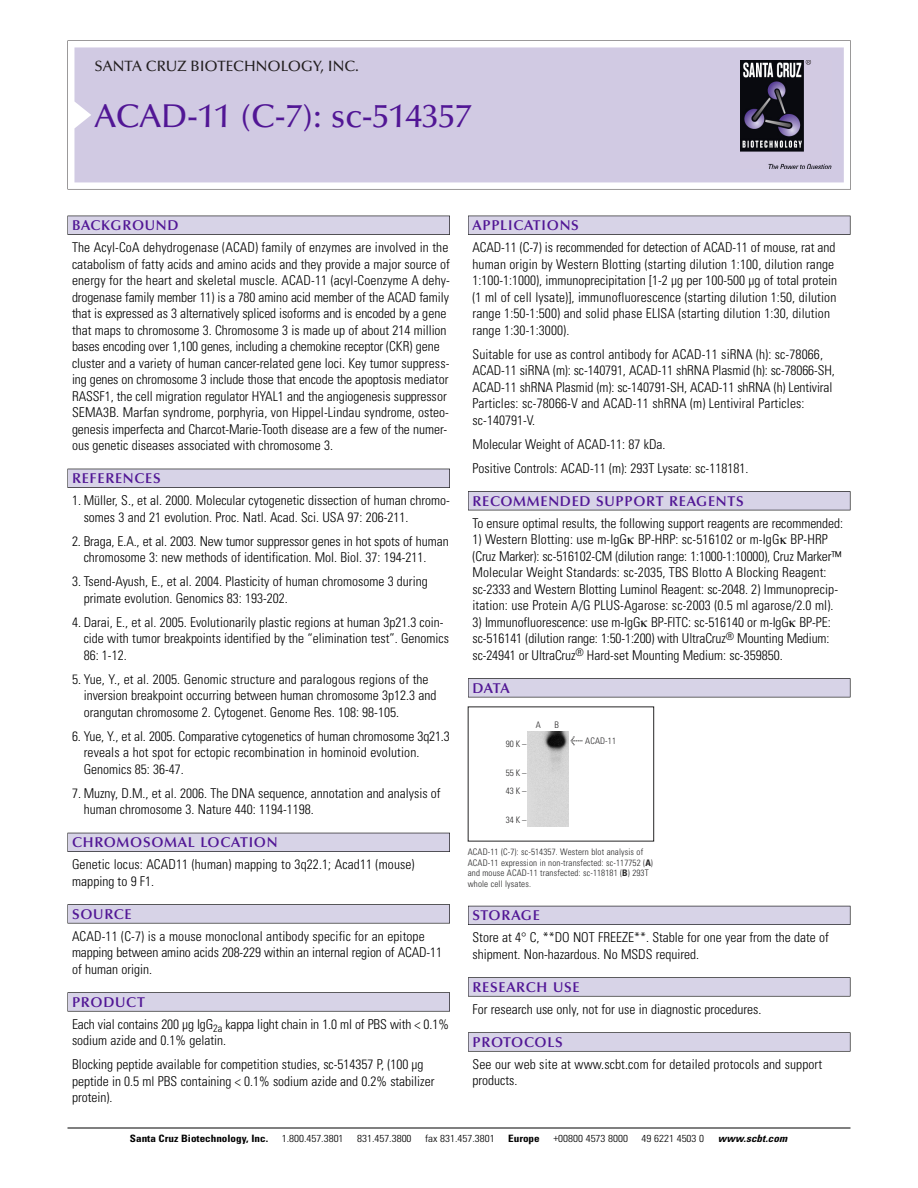
<style>
.page{position:relative;width:918px;height:1188px;background:#fff}
.page>*{position:absolute;margin:0;border:0;box-sizing:border-box;transform-origin:0 0}
.t1{font:500 33px "Optima";color:#511695}
.t2{font:500 15px "Optima";color:#231f20}
.t3{font:600 14.25px "Optima";letter-spacing:.05em;color:#511695}
.t4{font:300 condensed 13.5px/16.5px "Univers";color:#000}
.t5{font:300 condensed 10.2px "Univers";color:#000;scale:1.1 1}
.t6{font:700 condensed 10.2px "Univers";color:#000;scale:1.1 1}
.t7{font:italic 700 condensed 10.2px "Univers";letter-spacing:.005em;color:#000;scale:1.1 1}
.t8{font:9px/10.5px "Univers Condensed Light+NKJSEL";letter-spacing:.015em;color:#272627}
.s1{font-family:"Meta Plus Book Roman+KPFYQM";font-size:10.5px}
.s2{font-family:"Univers Condensed Bold+RERQXD"}
</style>
<div class="page">
<svg style="left:68px;top:40px;width:783px;height:149px"></svg>
<div style="left:74px;top:47px;width:770px;height:135px;background:#d1cae3"></div>
<img style="left:741px;top:60px;width:90px;height:108px">
<div style="left:68px;top:216px;width:382px;height:19px;background:#525155"></div>
<div style="left:68px;top:216px;width:381px;height:18px;background:#d7d3e7"></div>
<div style="left:68px;top:469px;width:382px;height:19px;background:#515055"></div>
<div style="left:68px;top:469px;width:381px;height:18px;background:#d7d3e7"></div>
<div style="left:68px;top:833px;width:382px;height:19px;background:#525158"></div>
<div style="left:68px;top:833px;width:381px;height:18px;background:#d7d3e7"></div>
<div style="left:68px;top:904px;width:382px;height:19px;background:#575759"></div>
<div style="left:68px;top:905px;width:381px;height:18px;background:#d7d3e7"></div>
<svg style="left:68px;top:992px;width:382px;height:20px"></svg>
<div style="left:68px;top:993px;width:381px;height:18px;background:#d7d3e7"></div>
<div style="left:468px;top:216px;width:382px;height:19px;background:#525155"></div>
<div style="left:468px;top:216px;width:382px;height:18px;background:#d7d3e7"></div>
<div style="left:468px;top:491px;width:382px;height:19px;background:#525155"></div>
<div style="left:468px;top:492px;width:382px;height:18px;background:#d7d3e7"></div>
<div style="left:468px;top:678px;width:382px;height:19px;background:#545357"></div>
<div style="left:468px;top:679px;width:382px;height:18px;background:#d7d3e7"></div>
<div style="left:468px;top:906px;width:382px;height:19px;background:#54535a"></div>
<div style="left:468px;top:906px;width:382px;height:18px;background:#d7d3e7"></div>
<svg style="left:468px;top:977px;width:382px;height:20px"></svg>
<div style="left:468px;top:978px;width:382px;height:18px;background:#d7d3e7"></div>
<div style="left:468px;top:1032px;width:382px;height:20px;background:#666667"></div>
<div style="left:468px;top:1033px;width:382px;height:18px;background:#d7d3e7"></div>
<hr style="left:68px;top:1128px;width:782px;height:1px;background:#000">
<img style="left:528px;top:732px;width:40px;height:95px">
<p class="t2" style="left:94px;top:61px;width:266px">SANTA CRUZ BIOTECHNOLOGY, INC.</p>
<h1 class="t1" style="left:94px;top:103px;width:379px">ACAD-11 (C-7): sc-514357</h1>
<p class="t3" style="left:72px;top:219px;width:108px">BACKGROUND</p>
<p class="t4" style="left:72px;top:240px;width:379px">The Acyl-CoA dehydrogenase (ACAD) family of enzymes are involved in the catabolism of fatty acids and amino acids and they provide a major source of energy for the heart and skeletal muscle. ACAD-11 (acyl-Coenzyme A dehy&shy;drogenase family member 11) is a 780 amino acid member of the ACAD family that is expressed as 3 alternatively spliced isoforms and is encoded by a gene that maps to chromosome 3. Chromosome 3 is made up of about 214 million bases encoding over 1,100 genes, including a chemokine receptor (CKR) gene cluster and a variety of human cancer-related gene loci. Key tumor suppress&shy;ing genes on chromosome 3 include those that encode the apoptosis mediator RASSF1, the cell migration regulator HYAL1 and the angiogenesis suppressor SEMA3B. Marfan syndrome, porphyria, von Hippel-Lindau syndrome, osteo&shy;genesis imperfecta and Charcot-Marie-Tooth disease are a few of the numer&shy;ous genetic diseases associated with chromosome 3.</p>
<p class="t3" style="left:72px;top:473px;width:90px">REFERENCES</p>
<p class="t4" style="left:84px;top:493px;width:368px;text-indent:-12px">1. Müller, S., et al. 2000. Molecular cytogenetic dissection of human chromo&shy;somes 3 and 21 evolution. Proc. Natl. Acad. Sci. USA 97: 206-211.</p>
<p class="t4" style="left:84px;top:534px;width:367px;text-indent:-12px">2. Braga, E.A., et al. 2003. New tumor suppressor genes in hot spots of human chromosome 3: new methods of identification. Mol. Biol. 37: 194-211.</p>
<p class="t4" style="left:84px;top:574px;width:345px;text-indent:-12px">3. Tsend-Ayush, E., et al. 2004. Plasticity of human chromosome 3 during primate evolution. Genomics 83: 193-202.</p>
<p class="t4" style="left:84px;top:615px;width:367px;text-indent:-12px">4. Darai, E., et al. 2005. Evolutionarily plastic regions at human 3p21.3 coin&shy;cide with tumor breakpoints identified by the “elimination test”. Genomics<br>86: 1-12.</p>
<p class="t4" style="left:84px;top:672px;width:354px;text-indent:-12px">5. Yue, Y., et al. 2005. Genomic structure and paralogous regions of the inversion breakpoint occurring between human chromosome 3p12.3 and orangutan chromosome 2. Cytogenet. Genome Res. 108: 98-105.</p>
<p class="t4" style="left:84px;top:729px;width:368px;text-indent:-12px">6. Yue, Y., et al. 2005. Comparative cytogenetics of human chromosome 3q21.3 reveals a hot spot for ectopic recombination in hominoid evolution.<br>Genomics 85: 36-47.</p>
<p class="t4" style="left:84px;top:786px;width:359px;text-indent:-12px">7. Muzny, D.M., et al. 2006. The DNA sequence, annotation and analysis of human chromosome 3. Nature 440: 1194-1198.</p>
<p class="t3" style="left:72px;top:837px;width:207px">CHROMOSOMAL LOCATION</p>
<p class="t4" style="left:72px;top:857px;width:344px">Genetic locus: ACAD11 (human) mapping to 3q22.1; Acad11 (mouse) mapping to 9 F1.</p>
<p class="t3" style="left:72px;top:908px;width:61px">SOURCE</p>
<p class="t4" style="left:72px;top:929px;width:372px">ACAD-11 (C-7) is a mouse monoclonal antibody specific for an epitope mapping between amino acids 208-229 within an internal region of ACAD-11 of human origin.</p>
<p class="t3" style="left:72px;top:996px;width:74px">PRODUCT</p>
<p class="t4" style="left:72px;top:1017px;width:379px">Each vial contains 200 µg IgG<sub>2a</sub> kappa light chain in 1.0 ml of PBS with &lt; 0.1% sodium azide and 0.1% gelatin.</p>
<p class="t4" style="left:72px;top:1057px;width:364px">Blocking peptide available for competition studies, sc-514357 P, (100 µg peptide in 0.5 ml PBS containing &lt; 0.1% sodium azide and 0.2% stabilizer protein).</p>
<p class="t3" style="left:473px;top:219px;width:108px">APPLICATIONS</p>
<p class="t4" style="left:473px;top:240px;width:366px">ACAD-11 (C-7) is recommended for detection of ACAD-11 of mouse, rat and human origin by Western Blotting (starting dilution 1:100, dilution range 1:100-1:1000), immunoprecipitation [1-2 µg per 100-500 µg of total protein (1 ml of cell lysate)], immunofluorescence (starting dilution 1:50, dilution range 1:50-1:500) and solid phase ELISA (starting dilution 1:30, dilution range 1:30-1:3000).</p>
<p class="t4" style="left:473px;top:347px;width:364px">Suitable for use as control antibody for ACAD-11 siRNA (h): sc-78066, ACAD-11 siRNA (m): sc-140791, ACAD-11 shRNA Plasmid (h): sc-78066-SH, ACAD-11 shRNA Plasmid (m): sc-140791-SH, ACAD-11 shRNA (h) Lentiviral Particles: sc-78066-V and ACAD-11 shRNA (m) Lentiviral Particles: sc-140791-V.</p>
<p class="t4" style="left:473px;top:433px;width:277px;line-height:24px">Molecular Weight of ACAD-11: 87 kDa.<br>Positive Controls: ACAD-11 (m): 293T Lysate: sc-118181.</p>
<p class="t3" style="left:473px;top:495px;width:273px">RECOMMENDED SUPPORT REAGENTS</p>
<p class="t4" style="left:473px;top:516px;width:372px">To ensure optimal results, the following support reagents are recommended:</p>
<p class="t4" style="left:473px;top:532px;width:370px">1) Western Blotting: use m-IgG BP-HRP: sc-516102 or m-IgG BP-HRP (Cruz Marker): sc-516102-CM (dilution range: 1:1000-1:10000), Cruz Marker™ Molecular Weight Standards: sc-2035, TBS Blotto A Blocking Reagent: sc-2333 and Western Blotting Luminol Reagent: sc-2048. 2) Immunoprecip&shy;itation: use Protein A/G PLUS-Agarose: sc-2003 (0.5 ml agarose/2.0 ml).</p>
<p class="t4" style="left:473px;top:615px;width:360px;text-align:justify">3) Immunofluorescence: use m-IgG BP-FITC: sc-516140 or m-IgG BP-PE: sc-516141 (dilution range: 1:50-1:200) with UltraCruz<sup>®</sup> Mounting Medium: sc-24941 or UltraCruz<sup>®</sup> Hard-set Mounting Medium: sc-359850.</p>
<p class="t3" style="left:473px;top:682px;width:39px">DATA</p>
<p class="t8" style="left:506px;top:740px;width:22px">90K–</p>
<p class="t8" style="left:506px;top:765px;width:22px;line-height:17.5px">55K–<br>43K–</p>
<p class="t8" style="left:506px;top:815px;width:22px">34K–</p>
<p class="t8" style="left:536px;top:721px;width:7px">A</p>
<p class="t8" style="left:555px;top:721px;width:6px">B</p>
<p class="t8" style="left:571px;top:737px;width:47px"><span class="s1">&lt;</span> ACAD-11</p>
<p class="t8" style="left:468px;top:848px;width:187px">ACAD-11 (C-7): sc-514357. Western blot analysis of ACAD-11 expression in non-transfected: sc-117752 (<span class="s2">A</span>) and mouse ACAD-11 transfected: sc-118181 (<span class="s2">B</span>) 293T whole cell lysates.</p>
<p class="t3" style="left:473px;top:910px;width:69px">STORAGE</p>
<p class="t4" style="left:473px;top:930px;width:358px">Store at 4° C, **DO NOT FREEZE**. Stable for one year from the date of shipment. Non-hazardous. No MSDS required.</p>
<p class="t3" style="left:473px;top:981px;width:109px">RESEARCH USE</p>
<p class="t4" style="left:473px;top:1002px;width:290px">For research use only, not for use in diagnostic procedures.</p>
<p class="t3" style="left:473px;top:1036px;width:92px">PROTOCOLS</p>
<p class="t4" style="left:473px;top:1057px;width:351px">See our web site at www.scbt.com for detailed protocols and support products.</p>
<p class="t6" style="left:130px;top:1135px;width:127px">Santa Cruz Biotechnology, Inc.</p>
<p class="t5" style="left:282px;top:1135px;width:58px">1.800.457.3801</p>
<p class="t5" style="left:357px;top:1135px;width:51px">831.457.3800</p>
<p class="t5" style="left:425px;top:1135px;width:65px">fax 831.457.3801</p>
<p class="t6" style="left:508px;top:1135px;width:30px">Europe</p>
<p class="t5" style="left:553px;top:1135px;width:69px">+00800 4573 8000</p>
<p class="t5" style="left:642px;top:1135px;width:58px">49 6221 4503 0</p>
<p class="t7" style="left:718px;top:1135px;width:64px">www.scbt.com</p>
</div>
